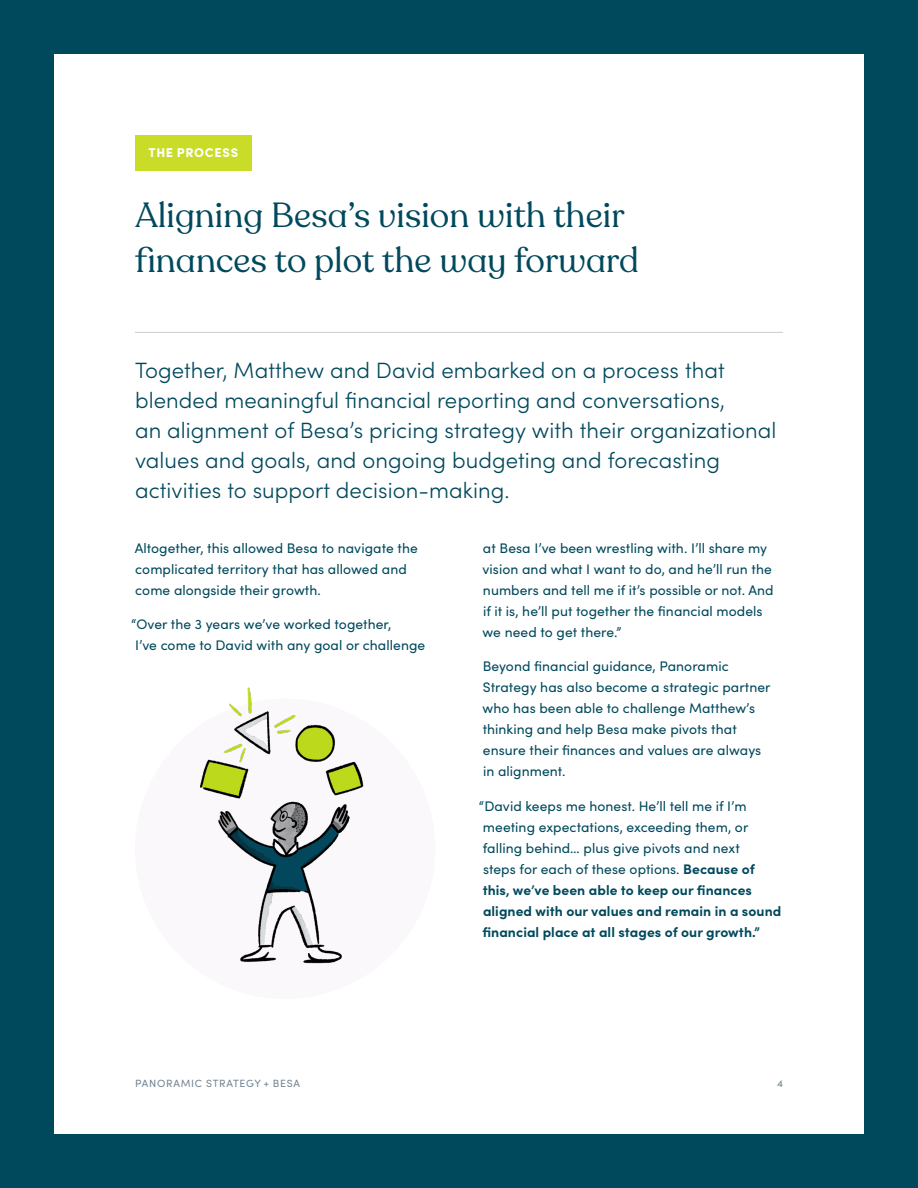
<style>
.page{position:relative;width:918px;height:1188px;background:#00495c}
.page>*{position:absolute;margin:0;border:0;box-sizing:border-box;transform-origin:0 0}
.t1{font:34.5px/45px "Recoleta Alt";letter-spacing:.005em;color:#00495c}
.t2{font:300 22.2px/30px "Sofia Pro";letter-spacing:.005em;color:#00495c}
.t3{font:13.8px/21px "Sofia Pro";letter-spacing:.005em;color:#00495c}
.t4{font:900 12.75px "Sofia Pro";letter-spacing:.055em;color:#fff}
.t5{font:10.5px "Sofia Pro";letter-spacing:.07em;color:#748593}
.s1{font-weight:700}
</style>
<div class="page">
<div style="left:54px;top:54px;width:810px;height:1080px;background:#fff"></div>
<div style="left:135px;top:135px;width:117px;height:36px;background:#c8dc28"></div>
<hr style="left:135px;top:332px;width:648px;height:1px;background:#c7cdd2">
<img style="left:199px;top:687px;width:165px;height:277px">
<p class="t4" style="left:149px;top:143px;width:91px">THE PROCESS</p>
<p class="t1" style="left:135px;top:193px;width:505px">Aligning Besa’s vision with their finances to plot the way forward</p>
<p class="t2" style="left:135px;top:354px;width:643px">Together, Matthew and David embarked on a process that blended meaningful financial reporting and conversations,<br>an alignment of Besa’s pricing strategy with their organizational values and goals, and ongoing budgeting and forecasting activities to support decision-making.</p>
<p class="t3" style="left:135px;top:536px;width:285px">Altogether, this allowed Besa to navigate the complicated territory that has allowed and come alongside their growth.</p>
<p class="t3" style="left:131px;top:613px;width:296px">“Over the 3 years we’ve worked together,<br>I’ve come to David with any goal or challenge</p>
<p class="t3" style="left:483px;top:536px;width:293px">at Besa I’ve been wrestling with. I’ll share my vision and what I want to do, and he’ll run the numbers and tell me if it’s possible or not. And if it is, he’ll put together the financial models we need to get there.”</p>
<p class="t3" style="left:483px;top:655px;width:290px">Beyond financial guidance, Panoramic Strategy has also become a strategic partner who has been able to challenge Matthew’s thinking and help Besa make pivots that ensure their finances and values are always in alignment.</p>
<p class="t3" style="left:479px;top:794px;width:304px">“David keeps me honest. He’ll tell me if I’m meeting expectations, exceeding them, or falling behind… plus give pivots and next<br>steps for each of these options. <span class="s1">Because of<br>this, we’ve been able to keep our finances aligned with our values and remain in a sound financial place at all stages of our growth.”</span></p>
<p class="t5" style="left:135px;top:1076px;width:167px">PANORAMIC STRATEGY + BESA</p>
<p class="t5" style="left:777px;top:1076px;width:7px">4</p>
</div>
